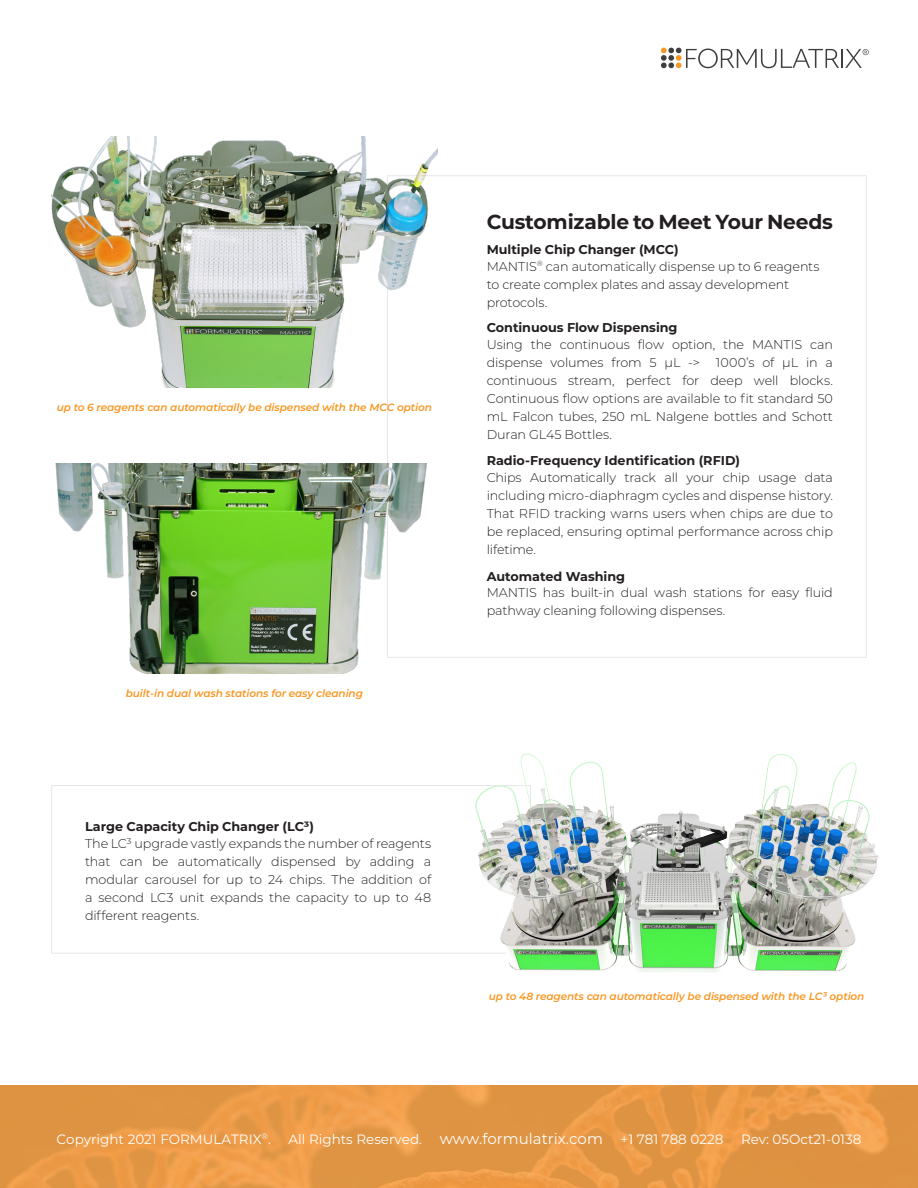
<style>
.page{position:relative;width:918px;height:1188px;background:#fff}
.page>*{position:absolute;margin:0;border:0;box-sizing:border-box;transform-origin:0 0}
.t1{font:700 20.25px "Montserrat";letter-spacing:-.01em;color:#231f20}
.t2{font:15px "Montserrat";color:#fff}
.t3{font:13.5px "Montserrat";color:#fff}
.t4{font:300 12.75px/18px "Montserrat";letter-spacing:-.01em;color:#231f20;text-align:justify}
.t5{font:700 12.75px "Montserrat";letter-spacing:-.005em;color:#231f20}
.t6{font:italic 600 10.5px "Montserrat";letter-spacing:-.01em;color:#f79723}
.s1{font-size:13.5px}
</style>
<div class="page">
<svg style="left:0;top:1086px;width:918px;height:102px;background:#e59745"></svg>
<svg style="left:661px;top:48px;width:208px;height:20px"></svg>
<div style="left:51px;top:785px;width:480px;height:169px;border:1px solid #e6e7e9"></div>
<img style="left:51px;top:136px;width:387px;height:252px">
<img style="left:468px;top:753px;width:411px;height:219px">
<img style="left:55px;top:463px;width:383px;height:210px">
<p class="t1" style="left:487px;top:207px;width:348px">Customizable to Meet Your Needs</p>
<p class="t5" style="left:487px;top:240px;width:194px">Multiple Chip Changer (MCC)</p>
<p class="t4" style="left:487px;top:257px;width:334px;text-align:left">MANTIS<sup>®</sup> can automatically dispense up to 6 reagents to create complex plates and assay development protocols.</p>
<p class="t6" style="left:57px;top:400px;width:377px">up to 6 reagents can automatically be dispensed with the MCC option</p>
<p class="t6" style="left:126px;top:686px;width:239px">built-in dual wash stations for easy cleaning</p>
<p class="t5" style="left:85px;top:817px;width:231px">Large Capacity Chip Changer (LC³)</p>
<p class="t4" style="left:85px;top:834px;width:348px">The LC³ upgrade vastly expands the number of reagents that can be automatically dispensed by adding a modular carousel for up to 24 chips. The addition of a second LC3 unit expands the capacity to up to 48 different reagents.</p>
<p class="t5" style="left:487px;top:318px;width:192px">Continuous Flow Dispensing</p>
<p class="t4" style="left:487px;top:335px;width:348px">Using the continuous flow option, the MANTIS can dispense volumes from 5 μL -&gt; 1000’s of μL in a continuous stream, perfect for deep well blocks.<br>Continuous flow options are available to fit standard 50 mL Falcon tubes, 250 mL Nalgene bottles and Schott Duran GL45 Bottles.</p>
<p class="t4" style="left:487px;top:468px;width:348px">Chips Automatically track all your chip usage data including micro-diaphragm cycles and dispense history.<br>That RFID tracking warns users when chips are due to be replaced, ensuring optimal performance across chip lifetime.</p>
<p class="t4" style="left:487px;top:583px;width:348px">MANTIS has built-in dual wash stations for easy fluid pathway cleaning following dispenses.</p>
<p class="t5" style="left:487px;top:451px;width:255px">Radio-Frequency Identification (RFID)</p>
<p class="t5" style="left:487px;top:567px;width:140px">Automated Washing</p>
<p class="t6" style="left:489px;top:989px;width:377px">up to 48 reagents can automatically be dispensed with the LC³ option</p>
<p class="t3" style="left:57px;top:1129px;width:216px">Copyright 2021 FORMULATRIX<sup>®</sup>.</p>
<p class="t2" style="left:289px;top:1128px;width:316px"><span class="s1">All Rights Reserved.</span> www.formulatrix.com</p>
<p class="t3" style="left:621px;top:1129px;width:104px">+1 781 788 0228</p>
<p class="t3" style="left:741px;top:1129px;width:122px">Rev: 05Oct21-0138</p>
</div>
